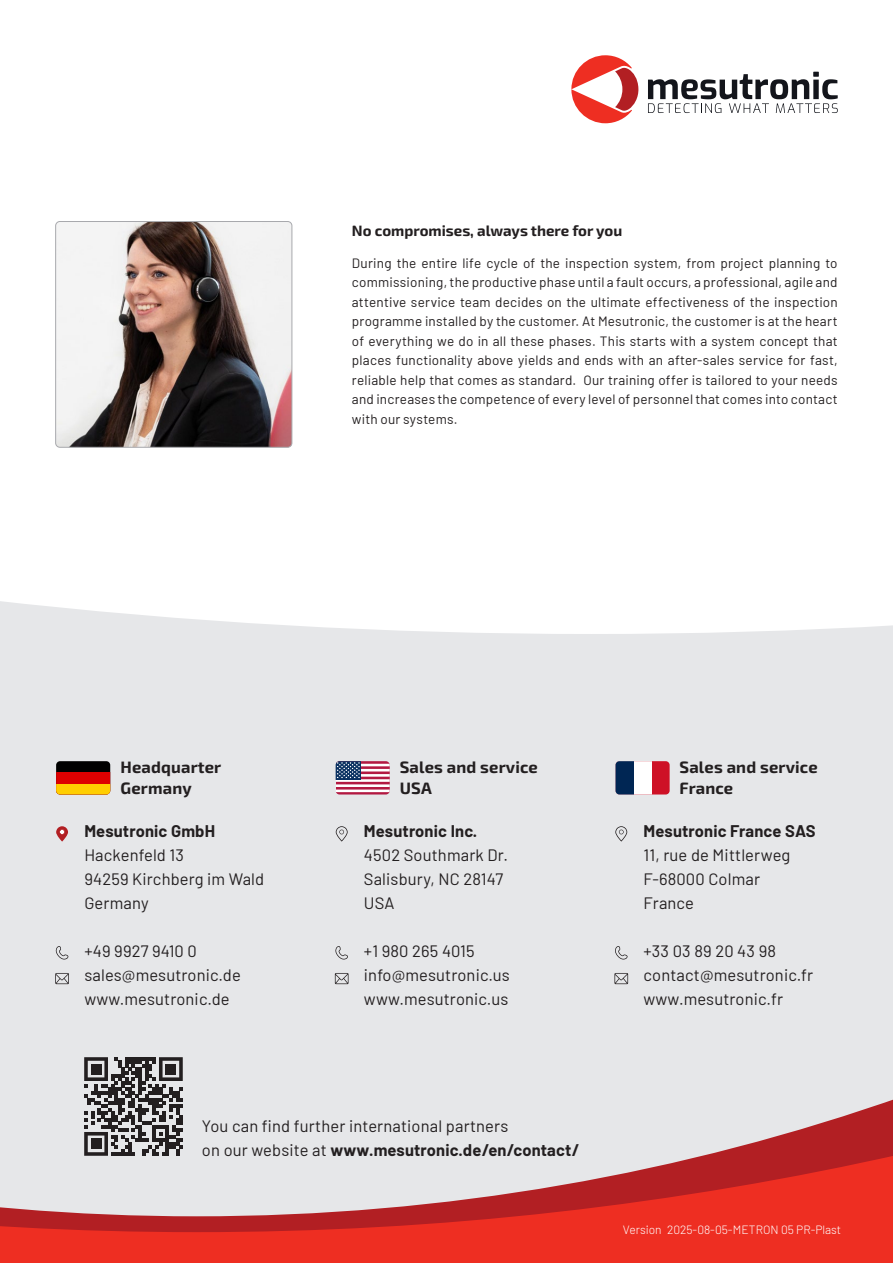
<style>
.page{position:relative;width:893px;height:1263px;background:#fff}
.page>*{position:absolute;margin:0;border:0;box-sizing:border-box;transform-origin:0 0}
.textblock-infoblatt{font:16.5px "Barlow";letter-spacing:.01em;color:#231f20}
.textblock-infoblatt-2{font:700 16.5px "Barlow";letter-spacing:.01em;color:#231f20}
.t1{font:700 16.5px "Exo 2";letter-spacing:.01em;color:#231f20}
.t2{font:700 15px "Exo 2";color:#231f20}
.blocksatz-infoblatt{font:13.5px/19.5px "Barlow";letter-spacing:.015em;color:#231f20;text-align:justify}
.t3{font:300 12px "Barlow";color:#fff}
.s1{font-weight:400}
</style>
<div class="page">
<div style="left:0;top:601px;width:893px;height:494px;background:#e6e7e9"></div>
<svg style="left:571px;top:55px;width:68px;height:68px"></svg>
<svg style="left:648px;top:72px;width:190px;height:41px"></svg>
<div style="left:0;top:1232px;width:893px;height:31px;background:#ee2e22"></div>
<svg style="left:0;top:1095px;width:893px;height:137px;background:#dca2a2"></svg>
<img style="left:57px;top:221px;width:235px;height:225px">
<div style="left:55px;top:221px;width:237px;height:227px;border:1px solid #a8a9ad;border-radius:4px"></div>
<svg style="left:55px;top:973px;width:14px;height:11px"></svg>
<svg style="left:56px;top:946px;width:12px;height:13px"></svg>
<svg style="left:56px;top:826px;width:12px;height:15px"></svg>
<svg style="left:335px;top:973px;width:14px;height:11px"></svg>
<svg style="left:335px;top:946px;width:13px;height:13px"></svg>
<svg style="left:336px;top:826px;width:12px;height:15px"></svg>
<svg style="left:614px;top:973px;width:14px;height:11px"></svg>
<svg style="left:615px;top:946px;width:13px;height:13px"></svg>
<svg style="left:615px;top:826px;width:12px;height:15px"></svg>
<svg style="left:56px;top:761px;width:54px;height:12px"></svg>
<div style="left:56px;top:773px;width:54px;height:21px;background:#d00"></div>
<div style="left:56px;top:784px;width:54px;height:10px;background:#ffce00"></div>
<svg style="left:336px;top:761px;width:54px;height:33px"></svg>
<svg style="left:633px;top:761px;width:37px;height:33px"></svg>
<div style="left:615px;top:761px;width:18px;height:33px;background:#002654"></div>
<svg style="left:84px;top:1057px;width:99px;height:99px;background:#7c7a7c"></svg>
<div style="left:91px;top:1064px;width:10px;height:10px;background:#231f20"></div>
<div style="left:166px;top:1064px;width:10px;height:10px;background:#231f20"></div>
<div style="left:91px;top:1139px;width:10px;height:10px;background:#231f20"></div>
<p class="t2" style="left:352px;top:220px;width:272px">No compromises, always there for you</p>
<p class="blocksatz-infoblatt" style="left:352px;top:252px;width:487px">During the entire life cycle of the inspection system, from project planning to commissioning, the productive phase until a fault occurs, a professional, agile and attentive service team decides on the ultimate effectiveness of the inspection programme installed by the customer. At Mesutronic, the customer is at the heart of everything we do in all these phases. This starts with a system concept that places functionality above yields and ends with an after-sales service for fast, reliable help that comes as standard. Our training offer is tailored to your needs and increases the competence of every level of personnel that comes into contact with our systems.</p>
<p class="t1" style="left:121px;top:756px;width:102px">Headquarter</p>
<p class="t1" style="left:121px;top:777px;width:73px">Germany</p>
<p class="textblock-infoblatt-2" style="left:84px;top:819px;width:132px">Mesutronic GmbH</p>
<p class="textblock-infoblatt" style="left:84px;top:843px;width:101px">Hackenfeld 13</p>
<p class="textblock-infoblatt" style="left:84px;top:867px;width:181px">94259 Kirchberg im Wald</p>
<p class="textblock-infoblatt" style="left:84px;top:891px;width:66px">Germany</p>
<p class="textblock-infoblatt" style="left:84px;top:939px;width:114px">+49 9927 9410 0</p>
<p class="textblock-infoblatt" style="left:84px;top:963px;width:158px">sales@mesutronic.de</p>
<p class="textblock-infoblatt" style="left:84px;top:987px;width:147px">www.mesutronic.de</p>
<p class="t1" style="left:400px;top:756px;width:140px">Sales and service</p>
<p class="t1" style="left:400px;top:777px;width:34px">USA</p>
<p class="textblock-infoblatt-2" style="left:364px;top:819px;width:115px">Mesutronic Inc.</p>
<p class="textblock-infoblatt" style="left:364px;top:843px;width:146px">4502 Southmark Dr.</p>
<p class="textblock-infoblatt" style="left:364px;top:867px;width:141px">Salisbury, NC 28147</p>
<p class="textblock-infoblatt" style="left:364px;top:891px;width:32px">USA</p>
<p class="textblock-infoblatt" style="left:364px;top:939px;width:112px">+1 980 265 4015</p>
<p class="textblock-infoblatt" style="left:364px;top:963px;width:147px">info@mesutronic.us</p>
<p class="textblock-infoblatt" style="left:364px;top:987px;width:146px">www.mesutronic.us</p>
<p class="t1" style="left:680px;top:756px;width:140px">Sales and service</p>
<p class="t1" style="left:680px;top:777px;width:55px">France</p>
<p class="textblock-infoblatt-2" style="left:643px;top:819px;width:173px">Mesutronic France SAS</p>
<p class="textblock-infoblatt" style="left:643px;top:843px;width:148px">11, rue de Mittlerweg</p>
<p class="textblock-infoblatt" style="left:643px;top:867px;width:118px">F-68000 Colmar</p>
<p class="textblock-infoblatt" style="left:643px;top:891px;width:52px">France</p>
<p class="textblock-infoblatt" style="left:643px;top:939px;width:134px">+33 03 89 20 43 98</p>
<p class="textblock-infoblatt" style="left:643px;top:963px;width:171px">contact@mesutronic.fr</p>
<p class="textblock-infoblatt" style="left:643px;top:987px;width:141px">www.mesutronic.fr</p>
<p class="textblock-infoblatt" style="left:202px;top:1114px;width:308px">You can find further international partners</p>
<p class="textblock-infoblatt-2" style="left:202px;top:1137px;width:379px"><span class="s1">on our website at</span> www.mesutronic.de/en/contact/</p>
<p class="t3" style="left:623px;top:1220px;width:220px">Version 2025-08-05-METRON 05 PR-Plast</p>
</div>
